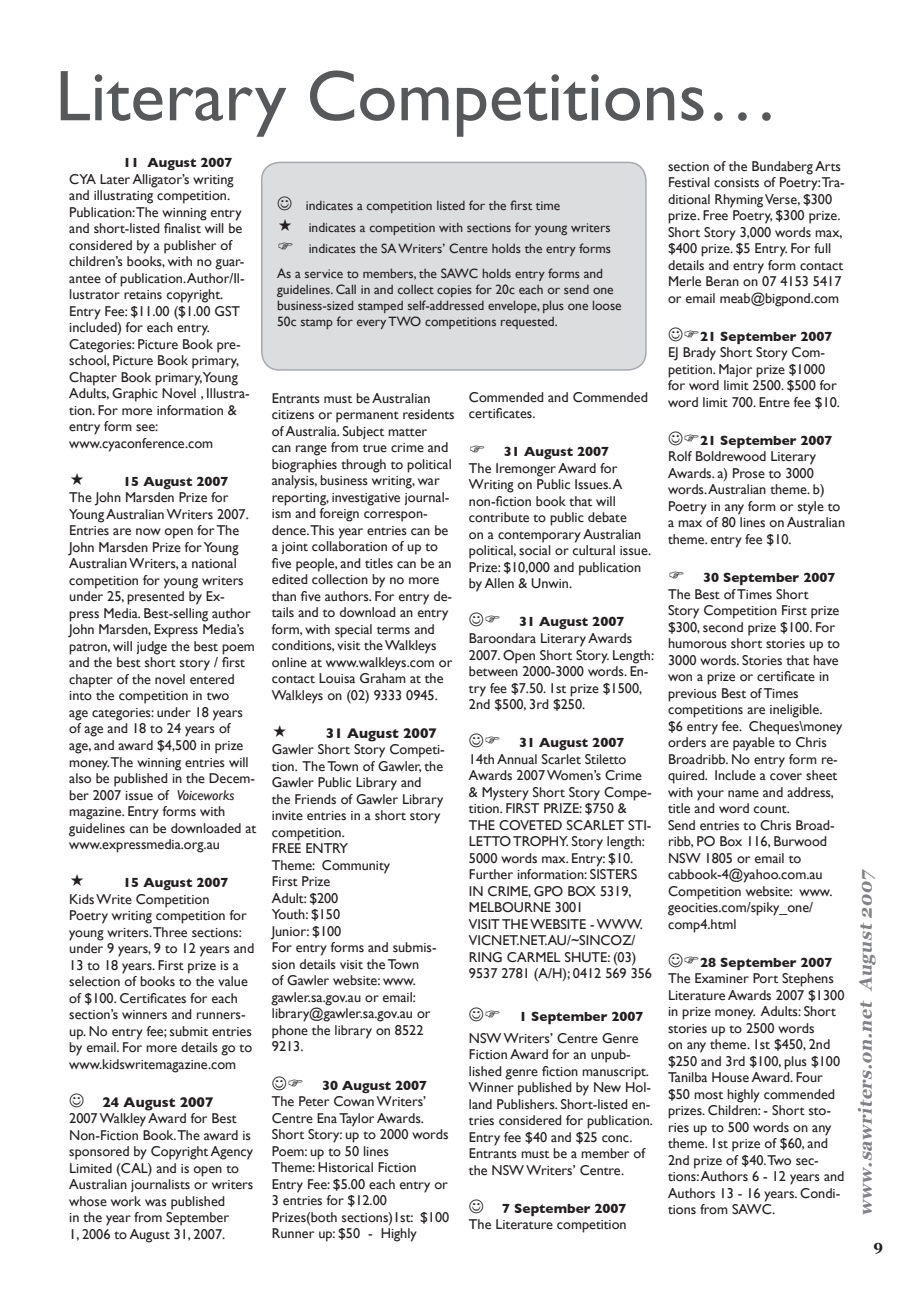
<style>
.page{position:relative;width:919px;height:1289px;background:#fff}
.page>*{position:absolute;margin:0;border:0;box-sizing:border-box;transform-origin:0 0}
.t1{font:72px "Gill Sans";color:#57585a}
.t2{font:italic 700 18px "Georgia";color:#808285}
.t3{font:700 15px "Georgia";color:#231f20}
.t4{font:14.25px/16.5px "Gill Sans";color:#231f20}
.t5{font:700 14.25px "Gill Sans";color:#231f20}
.t6{font:13.5px/16.2px "Gill Sans";color:#231f20}
.t7{font:700 13.5px "Gill Sans";color:#231f20}
.s1{font-style:italic}
</style>
<div class="page">
<div style="left:261px;top:161px;width:386px;height:209px;background:#dcdddf"></div>
<svg style="left:278px;top:196px;width:13px;height:14px"></svg>
<svg style="left:279px;top:218px;width:12px;height:12px"></svg>
<svg style="left:278px;top:242px;width:14px;height:7px"></svg>
<h1 class="t1" style="left:55px;top:54px;width:724px">Literary Competitions…</h1>
<p class="t7" style="left:123px;top:155px;width:111px">11 August 2007</p>
<p class="t4" style="left:69px;top:170px;width:182px">CYA Later Alligator’s writing and illustrating competition.<br>Publication:The winning entry and short-listed finalist will be considered by a publisher of children’s books, with no guar&shy;antee of publication. Author/Il&shy;lustrator retains copyright.<br>Entry Fee: $11.00 ($1.00 GST included) for each entry.<br>Categories: Picture Book pre&shy;school, Picture Book primary,<br>Chapter Book primary,Young<br>Adults, Graphic Novel , Illustra&shy;tion. For more information &amp; entry form see: www.cyaconference.com</p>
<p class="t7" style="left:123px;top:473px;width:107px">15 August 2007</p>
<p class="t4" style="left:69px;top:489px;width:188px">The John Marsden Prize for<br>Young Australian Writers 2007.<br>Entries are now open for The<br>John Marsden Prize for Young<br>Australian Writers, a national competition for young writers under 25, presented by Ex&shy;press Media. Best-selling author<br>John Marsden, Express Media’s patron, will judge the best poem and the best short story / first chapter of the novel entered into the competition in two<br>age categories: under 18 years of age and 18 to 24 years of age, and award $4,500 in prize money.The winning entries will also be published in the Decem&shy;ber 2007 issue of <span class="s1">Voiceworks </span>magazine. Entry forms with guidelines can be downloaded at www.expressmedia.org.au</p>
<p class="t7" style="left:123px;top:874px;width:107px">15 August 2007</p>
<p class="t4" style="left:69px;top:890px;width:186px">Kids Write Competition<br>Poetry writing competition for young writers.Three sections: under 9 years, 9 to 12 years and<br>13 to 18 years. First prize is a selection of books to the value of $100. Certificates for each section’s winners and runners&shy;up. No entry fee; submit entries by email. For more details go to www.kidswritemagazine.com</p>
<p class="t5" style="left:102px;top:1093px;width:113px">24 August 2007</p>
<p class="t4" style="left:69px;top:1110px;width:186px">2007 Walkley Award for Best<br>Non-Fiction Book.The award is sponsored by Copyright Agency<br>Limited (CAL) and is open to<br>Australian journalists or writers whose work was published<br>in the year from September<br>1, 2006 to August 31, 2007.</p>
<p class="t6" style="left:306px;top:194px;width:307px;line-height:21.6px">indicates a competition listed for the first time indicates a competition with sections for young writers indicates the SA Writers’ Centre holds the entry forms</p>
<p class="t6" style="left:277px;top:265px;width:346px">As a service to members, the SAWC holds entry forms and guidelines. Call in and collect copies for 20c each or send one business-sized stamped self-addressed envelope, plus one loose 50c stamp for every TWO competitions requested.</p>
<p class="t4" style="left:272px;top:389px;width:184px">Entrants must be Australian citizens or permanent residents of Australia. Subject matter<br>can range from true crime and biographies through to political analysis, business writing, war reporting, investigative journal&shy;ism and foreign correspon&shy;dence.This year entries can be a joint collaboration of up to five people, and titles can be an edited collection by no more than five authors. For entry de&shy;tails and to download an entry form, with special terms and conditions, visit the Walkleys online at www.walkleys.com or contact Louisa Graham at the<br>Walkleys on (02) 9333 0945.</p>
<p class="t5" style="left:326px;top:724px;width:113px">31 August 2007</p>
<p class="t4" style="left:272px;top:741px;width:174px">Gawler Short Story Competi&shy;tion. The Town of Gawler, the<br>Gawler Public Library and<br>the Friends of Gawler Library invite entries in a short story competition.<br>FREE ENTRY<br>Theme: Community<br>First Prize<br>Adult: $200<br>Youth: $150<br>Junior: $100<br>For entry forms and submis&shy;sion details visit the Town<br>of Gawler website: www. gawler.sa.gov.au or email: library@gawler.sa.gov.au or phone the library on 8522<br>9213.</p>
<p class="t7" style="left:322px;top:1077px;width:107px">30 August 2007</p>
<p class="t4" style="left:272px;top:1092px;width:179px">The Peter Cowan Writers’<br>Centre Ena Taylor Awards.<br>Short Story: up to 2000 words<br>Poem: up to 50 lines<br>Theme: Historical Fiction<br>Entry Fee: $5.00 each entry or<br>3 entries for $12.00<br>Prizes(both sections)1st: $100<br>Runner up: $50 - Highly</p>
<p class="t4" style="left:469px;top:388px;width:180px">Commended and Commended certificates.</p>
<p class="t7" style="left:504px;top:444px;width:107px">31 August 2007</p>
<p class="t4" style="left:469px;top:459px;width:184px">The Iremonger Award for<br>Writing on Public Issues. A non-fiction book that will contribute to public debate<br>on a contemporary Australian political, social or cultural issue.<br>Prize: $10,000 and publication by Allen &amp; Unwin.</p>
<p class="t7" style="left:519px;top:614px;width:107px">31 August 2007</p>
<p class="t4" style="left:469px;top:630px;width:187px">Baroondara Literary Awards<br>2007. Open Short Story. Length: between 2000-3000 words. En&shy;try fee $7.50. 1st prize $1500,<br>2nd $500, 3rd $250.</p>
<p class="t7" style="left:519px;top:734px;width:107px">31 August 2007</p>
<p class="t4" style="left:469px;top:750px;width:184px">14th Annual Scarlet Stiletto<br>Awards 2007 Women’s Crime &amp; Mystery Short Story Compe&shy;tition. FIRST PRIZE: $750 &amp;<br>THE COVETED SCARLET STI-<br>LETTO TROPHY. Story length:<br>5000 words max. Entry: $10.<br>Further information: SISTERS<br>IN CRIME, GPO BOX 5319,<br>MELBOURNE 3001<br>VISIT THE WEBSITE - WWW.<br>VICNET.NET.AU/~SINCOZ/<br>RING CARMEL SHUTE: (03)<br>9537 2781 (A/H); 0412 569 356</p>
<p class="t7" style="left:519px;top:1009px;width:126px">1 September 2007</p>
<p class="t4" style="left:469px;top:1029px;width:185px">NSW Writers’ Centre Genre<br>Fiction Award for an unpub&shy;lished genre fiction manuscript.<br>Winner published by New Hol&shy;land Publishers. Short-listed en&shy;tries considered for publication.<br>Entry fee $40 and $25 conc.<br>Entrants must be a member of the NSW Writers’ Centre.</p>
<p class="t7" style="left:502px;top:1200px;width:126px">7 September 2007</p>
<p class="t4" style="left:469px;top:1215px;width:159px">The Literature competition</p>
<p class="t4" style="left:668px;top:157px;width:178px">section of the Bundaberg Arts<br>Festival consists of Poetry:Tra&shy;ditional Rhyming Verse, $300 prize. Free Poetry, $300 prize.<br>Short Story 3,000 words max, $400 prize. $5 Entry. For full details and entry form contact<br>Merle Beran on 07 4153 5417 or email meab@bigpond.com</p>
<p class="t7" style="left:700px;top:328px;width:134px">21 September 2007</p>
<p class="t4" style="left:668px;top:344px;width:173px">EJ Brady Short Story Com&shy;petition. Major prize $1000 for word limit 2500. $500 for word limit 700. Entre fee $10.</p>
<p class="t7" style="left:700px;top:432px;width:134px">21 September 2007</p>
<p class="t4" style="left:668px;top:448px;width:178px">Rolf Boldrewood Literary<br>Awards. a) Prose to 3000 words. Australian theme. b)<br>Poetry in any form or style to a max of 80 lines on Australian theme. entry fee $10.</p>
<p class="t7" style="left:703px;top:569px;width:134px">30 September 2007</p>
<p class="t4" style="left:668px;top:585px;width:176px">The Best of Times Short<br>Story Competition First prize $300, second prize $100. For humorous short stories up to<br>3000 words. Stories that have won a prize or certificate in previous Best of Times competitions are ineligible.<br>$6 entry fee. Cheques\money orders are payable to Chris<br>Broadribb. No entry form re&shy;quired. Include a cover sheet with your name and address, title and word count.<br>Send entries to Chris Broad&shy;ribb, PO Box 116, Burwood<br>NSW 1805 or email to cabbook-4@yahoo.com.au<br>Competition website: www. geocities.com/spiky_one/ comp4.html</p>
<p class="t7" style="left:700px;top:954px;width:134px">28 September 2007</p>
<p class="t4" style="left:668px;top:970px;width:178px">The Examiner Port Stephens<br>Literature Awards 2007 $1300 in prize money. Adults: Short stories up to 2500 words<br>on any theme. 1st $450, 2nd $250 and 3rd $100, plus $100<br>Tanilba House Award. Four $50 most highly commended prizes. Children: - Short sto&shy;ries up to 500 words on any theme. 1st prize of $60, and<br>2nd prize of $40.Two sec&shy;tions: Authors 6 - 12 years and<br>Authors 13 - 16 years. Condi&shy;tions from SAWC.</p>
<p class="t2" style="left:855px;top:1215px;width:350px;rotate:-90deg">www.sawriters.on.net August 2007</p>
<p class="t3" style="left:873px;top:1236px;width:11px">9</p>
</div>
